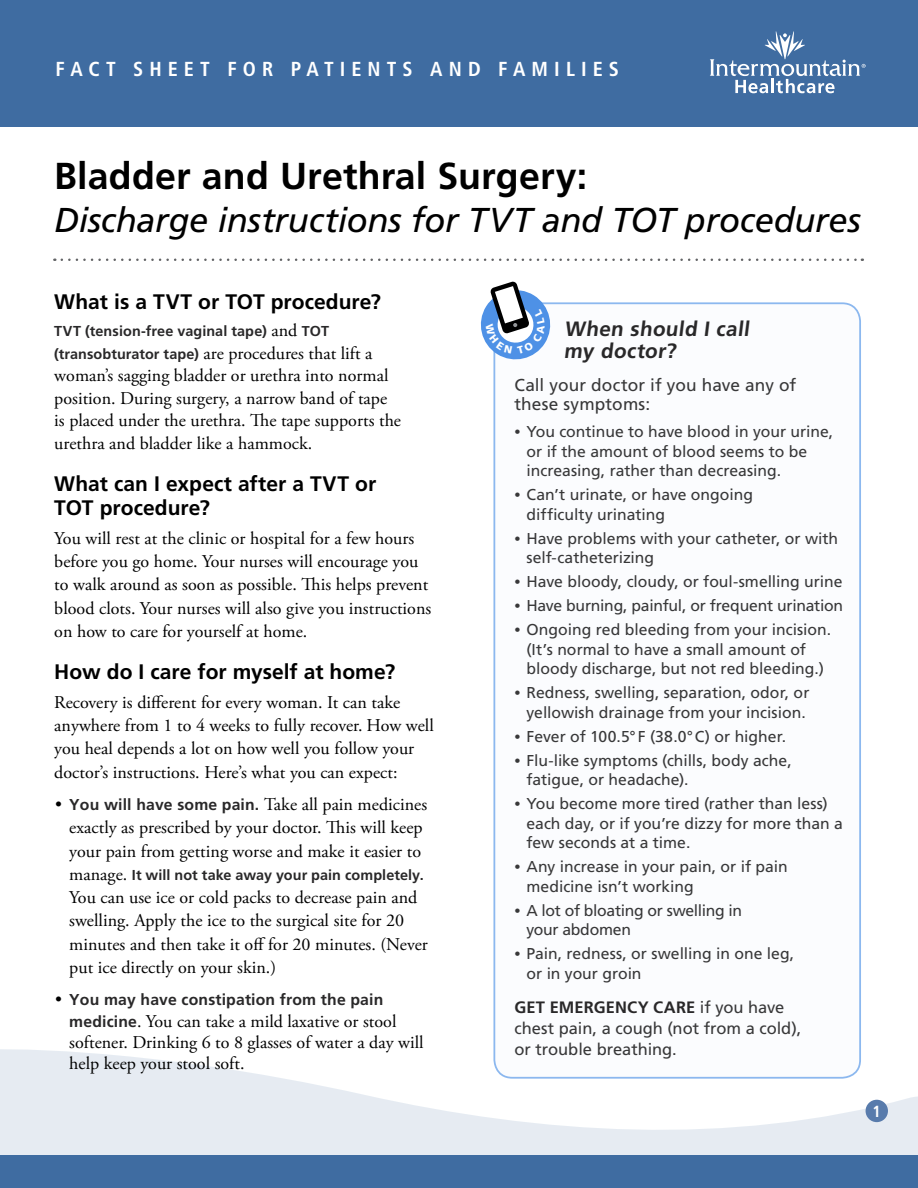
<style>
.page{position:relative;width:918px;height:1188px;background:#fff}
.page>*{position:absolute;margin:0;border:0;box-sizing:border-box;transform-origin:0 0}
.Title__h1{font:700 37.5px "Frutiger LT Std";letter-spacing:.005em;color:#000}
.Title__h1-2{font:italic 34.5px "Frutiger LT Std";letter-spacing:-.01em;color:#000}
.Level_1__h2{font:700 21px/24px "Frutiger LT Std";color:#000}
.Title_bar{font:700 20.7px/21.8px "Frutiger LT Std";color:#292829}
.t1{font:700 condensed 20.25px "Frutiger LT Std";letter-spacing:.3em;color:#fff}
.Main__p{font:18px/23.2px "Adobe Garamond Pro";color:#000}
.Main_table{font:17.25px/19.5px "Frutiger LT Std";letter-spacing:.005em;color:#383839}
.Main_table-2{font:16.5px/21px "Frutiger LT Std";color:#383839}
.Page_Number{font:700 condensed 16.2px "Frutiger LT Std";color:#fff}
.t2{font:15.75px/19.5px "Frutiger LT Std";color:#383839}
.t3{font:15.75px/19.5px "Frutiger LT Std";letter-spacing:-.02em;color:#383839}
.t4{font:700 15.75px "Frutiger LT Std";letter-spacing:.01em;color:#292829}
.Main__p-2{font:700 14.4px "Frutiger LT Std";letter-spacing:.005em;color:#292829}
.s1{font-family:"Adobe Garamond Pro";font-weight:400;font-size:18px;color:#000}
.s2{font-size:14.25px}
.s3{font-family:"Frutiger LT Std";font-weight:700;font-size:14.4px;color:#292829}
.s4{font-family:"Frutiger LT Std";font-weight:700;font-size:15.75px;color:#292829}
.s5{font-family:"Adobe Garamond Pro"}
.s6{font-weight:700;color:#292829}
</style>
<div class="page">
<svg style="left:0;top:1049px;width:918px;height:107px;fill:#e6ebf2"></svg>
<div style="left:0;top:1156px;width:918px;height:32px;background:#3f6ca1"></div>
<div style="left:0;top:0;width:918px;height:127px;background:#3f6ca1"></div>
<svg style="left:710px;top:31px;width:156px;height:62px"></svg>
<div style="left:866px;top:1100px;width:22px;height:22px;background:#587bac;border-radius:50%"></div>
<div style="left:494px;top:303px;width:366px;height:775px;background:#fbfcfe;border-radius:18px"></div>
<div style="left:493px;top:302px;width:368px;height:777px;border:2px solid #8cb8ef;border-radius:18px"></div>
<svg style="left:62px;top:259px;width:801px;height:2px"></svg>
<svg style="left:480px;top:281px;width:75px;height:83px"></svg>
<p class="t1" style="left:56px;top:57px;width:565px">FACT SHEET FOR PATIENTS AND FAMILIES</p>
<p class="Title__h1" style="left:54px;top:154px;width:535px">Bladder and Urethral Surgery:</p>
<p class="Title__h1-2" style="left:54px;top:200px;width:808px">Discharge instructions for TVT and TOT procedures</p>
<p class="Level_1__h2" style="left:54px;top:290px;width:328px">What is a TVT or TOT procedure?</p>
<p class="Main__p-2" style="left:54px;top:323px;width:276px">TVT (tension-free vaginal tape) <span class="s1">and</span> <span class="s2">T</span>OT</p>
<p class="Main__p" style="left:54px;top:342px;width:348px;line-height:22.5px"><span class="s3">(transobturator tape)</span> are procedures that lift a woman’s sagging bladder or urethra into normal position. During surgery, a narrow band of tape is placed under the urethra. The tape supports the urethra and bladder like a hammock.</p>
<p class="Level_1__h2" style="left:54px;top:472px;width:323px">What can I expect after a TVT or<br>TOT procedure?</p>
<p class="Main__p" style="left:54px;top:527px;width:379px">You will rest at the clinic or hospital for a few hours before you go home. Your nurses will encourage you to walk around as soon as possible. This helps prevent blood clots. Your nurses will also give you instructions on how to care for yourself at home.</p>
<p class="Level_1__h2" style="left:54px;top:660px;width:342px">How do I care for myself at home?</p>
<p class="Main__p" style="left:54px;top:691px;width:381px">Recovery is different for every woman. It can take anywhere from 1 to 4 weeks to fully recover. How well you heal depends a lot on how well you follow your doctor’s instructions. Here’s what you can expect:</p>
<p class="Main__p" style="left:55px;top:794px;width:374px;text-align:center">• <span class="s4">You will have some pain.</span> Take all pain medicines exactly as prescribed by your doctor. This will keep your pain from getting worse and make it easier to</p>
<p class="Main__p-2" style="left:69px;top:867px;width:356px"><span class="s1">manage.</span> It will not take away your pain completely.</p>
<p class="Main__p" style="left:69px;top:887px;width:360px">You can use ice or cold packs to decrease pain and swelling. Apply the ice to the surgical site for 20 minutes and then take it off for 20 minutes. (Never put ice directly on your skin.)</p>
<p class="t4" style="left:55px;top:990px;width:330px"><span class="s1">•</span> You may have constipation from the pain</p>
<p class="Main__p" style="left:69px;top:1012px;width:356px;line-height:21px"><span class="s4">medicine</span>. You can take a mild laxative or stool softener. Drinking 6 to 8 glasses of water a day will help keep your stool soft.</p>
<p class="Title_bar" style="left:564px;top:318px;width:190px">When should I call my doctor?</p>
<p class="Main_table" style="left:514px;top:375px;width:283px">Call your doctor if you have any of these symptoms:</p>
<p class="t2" style="left:526px;top:422px;width:308px;text-indent:-12px"><span class="s5">•</span> You continue to have blood in your urine, or if the amount of blood seems to be increasing, rather than decreasing.</p>
<p class="t2" style="left:526px;top:485px;width:228px;text-indent:-12px"><span class="s5">•</span> Can’t urinate, or have ongoing difficulty urinating</p>
<p class="t2" style="left:526px;top:529px;width:313px;text-indent:-12px"><span class="s5">•</span> Have problems with your catheter, or with self-catheterizing</p>
<p class="t2" style="left:514px;top:572px;width:330px"><span class="s5">•</span> Have bloody, cloudy, or foul-smelling urine</p>
<p class="t2" style="left:514px;top:596px;width:330px"><span class="s5">•</span> Have burning, painful, or frequent urination</p>
<p class="t2" style="left:526px;top:620px;width:306px;text-indent:-12px"><span class="s5">•</span> Ongoing red bleeding from your incision. (It’s normal to have a small amount of bloody discharge, but not red bleeding.)</p>
<p class="t2" style="left:514px;top:683px;width:296px;text-align:center"><span class="s5">•</span> Redness, swelling, separation, odor, or yellowish drainage from your incision.</p>
<p class="t2" style="left:514px;top:727px;width:273px"><span class="s5">•</span> Fever of 100.5°F (38.0°C) or higher.</p>
<p class="t2" style="left:526px;top:751px;width:267px;text-indent:-12px"><span class="s5">•</span> Flu-like symptoms (chills, body ache, fatigue, or headache).</p>
<p class="t2" style="left:526px;top:794px;width:318px;text-indent:-12px"><span class="s5">•</span> You become more tired (rather than less) each day, or if you’re dizzy for more than a few seconds at a time.</p>
<p class="t2" style="left:526px;top:857px;width:263px;text-indent:-12px"><span class="s5">•</span> Any increase in your pain, or if pain medicine isn’t working</p>
<p class="t3" style="left:526px;top:901px;width:217px;text-indent:-12px"><span class="s5">•</span> A lot of bloating or swelling in your abdomen</p>
<p class="t2" style="left:526px;top:944px;width:269px;text-indent:-12px"><span class="s5">•</span> Pain, redness, or swelling in one leg, or in your groin</p>
<p class="Main_table-2" style="left:514px;top:997px;width:288px"><span class="s6">GET EMERGENCY CARE</span> if you have chest pain, a cough (not from a cold), or trouble breathing.</p>
<p class="Page_Number" style="left:873px;top:1101px;width:10px">1</p>
</div>
